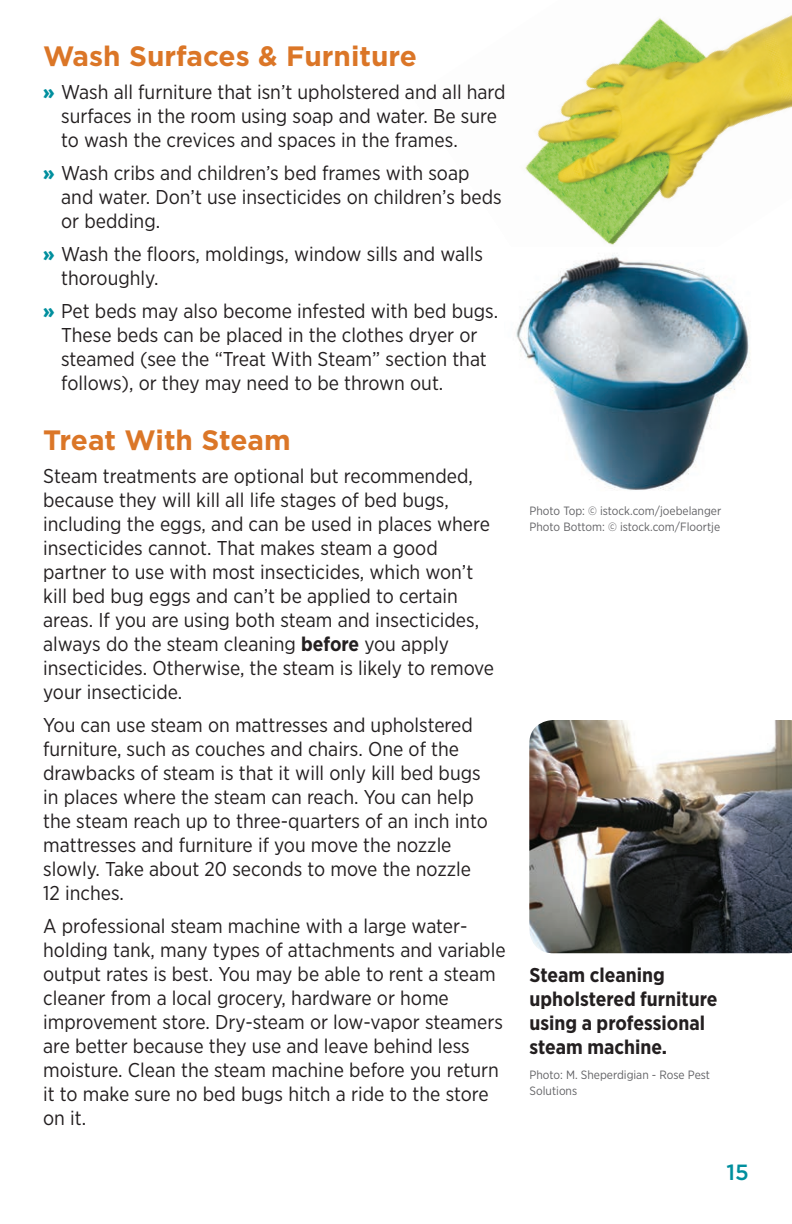
<style>
.page{position:relative;width:792px;height:1224px;background:#fff}
.page>*{position:absolute;margin:0;border:0;box-sizing:border-box;transform-origin:0 0}
.Gotham_Subhead_2{font:700 28px "Gotham";color:#db7627}
.t1{font:500 22px "Gotham";color:#008f9e}
.Gotham_Narrow_Body_S{font:20px/24px "Gotham Narrow";color:#231f20}
.Photo_Caption{font:700 20px/24px "Gotham Narrow";color:#231f20}
.Photo_Credit{font:12px/16px "Gotham Narrow";color:#636366}
.s1{font-weight:900;color:#008f9e}
.s2{font-weight:700}
</style>
<div class="page">
<img style="left:525px;top:15px;width:267px;height:230px">
<img style="left:529px;top:720px;width:263px;height:233px">
<img style="left:516px;top:255px;width:235px;height:235px">
<p class="Gotham_Subhead_2" style="left:43px;top:37px;width:375px">Wash Surfaces &amp; Furniture</p>
<p class="Gotham_Narrow_Body_S" style="left:61px;top:79px;width:446px;text-indent:-18px"><span class="s1">»</span> Wash all furniture that isn’t upholstered and all hard surfaces in the room using soap and water. Be sure to wash the crevices and spaces in the frames.</p>
<p class="Gotham_Narrow_Body_S" style="left:61px;top:160px;width:442px;text-indent:-18px"><span class="s1">»</span> Wash cribs and children’s bed frames with soap and water. Don’t use insecticides on children’s beds or bedding.</p>
<p class="Gotham_Narrow_Body_S" style="left:61px;top:241px;width:423px;text-indent:-18px"><span class="s1">»</span> Wash the floors, moldings, window sills and walls thoroughly.</p>
<p class="Gotham_Narrow_Body_S" style="left:61px;top:298px;width:439px;text-indent:-18px"><span class="s1">»</span> Pet beds may also become infested with bed bugs.<br>These beds can be placed in the clothes dryer or steamed (see the “Treat With Steam” section that follows), or they may need to be thrown out.</p>
<p class="Gotham_Subhead_2" style="left:43px;top:422px;width:249px">Treat With Steam</p>
<p class="Gotham_Narrow_Body_S" style="left:43px;top:464px;width:453px">Steam treatments are optional but recommended, because they will kill all life stages of bed bugs, including the eggs, and can be used in places where insecticides cannot. That makes steam a good partner to use with most insecticides, which won’t kill bed bug eggs and can’t be applied to certain areas. If you are using both steam and insecticides, always do the steam cleaning <span class="s2">before</span> you apply insecticides. Otherwise, the steam is likely to remove your insecticide.</p>
<p class="Gotham_Narrow_Body_S" style="left:43px;top:713px;width:446px">You can use steam on mattresses and upholstered furniture, such as couches and chairs. One of the drawbacks of steam is that it will only kill bed bugs in places where the steam can reach. You can help the steam reach up to three-quarters of an inch into mattresses and furniture if you move the nozzle slowly. Take about 20 seconds to move the nozzle 12 inches.</p>
<p class="Gotham_Narrow_Body_S" style="left:43px;top:914px;width:464px">A professional steam machine with a large water&shy;holding tank, many types of attachments and variable output rates is best. You may be able to rent a steam cleaner from a local grocery, hardware or home improvement store. Dry-steam or low-vapor steamers are better because they use and leave behind less moisture. Clean the steam machine before you return it to make sure no bed bugs hitch a ride to the store on it.</p>
<p class="Photo_Credit" style="left:530px;top:503px;width:193px">Photo Top: © istock.com/joebelanger<br>Photo Bottom: © istock.com/Floortje</p>
<p class="Photo_Caption" style="left:530px;top:963px;width:189px">Steam cleaning upholstered furniture using a professional steam machine.</p>
<p class="Photo_Credit" style="left:530px;top:1067px;width:182px">Photo: M. Sheperdigian - Rose Pest<br>Solutions</p>
<p class="t1" style="left:726px;top:1157px;width:24px">15</p>
</div>
